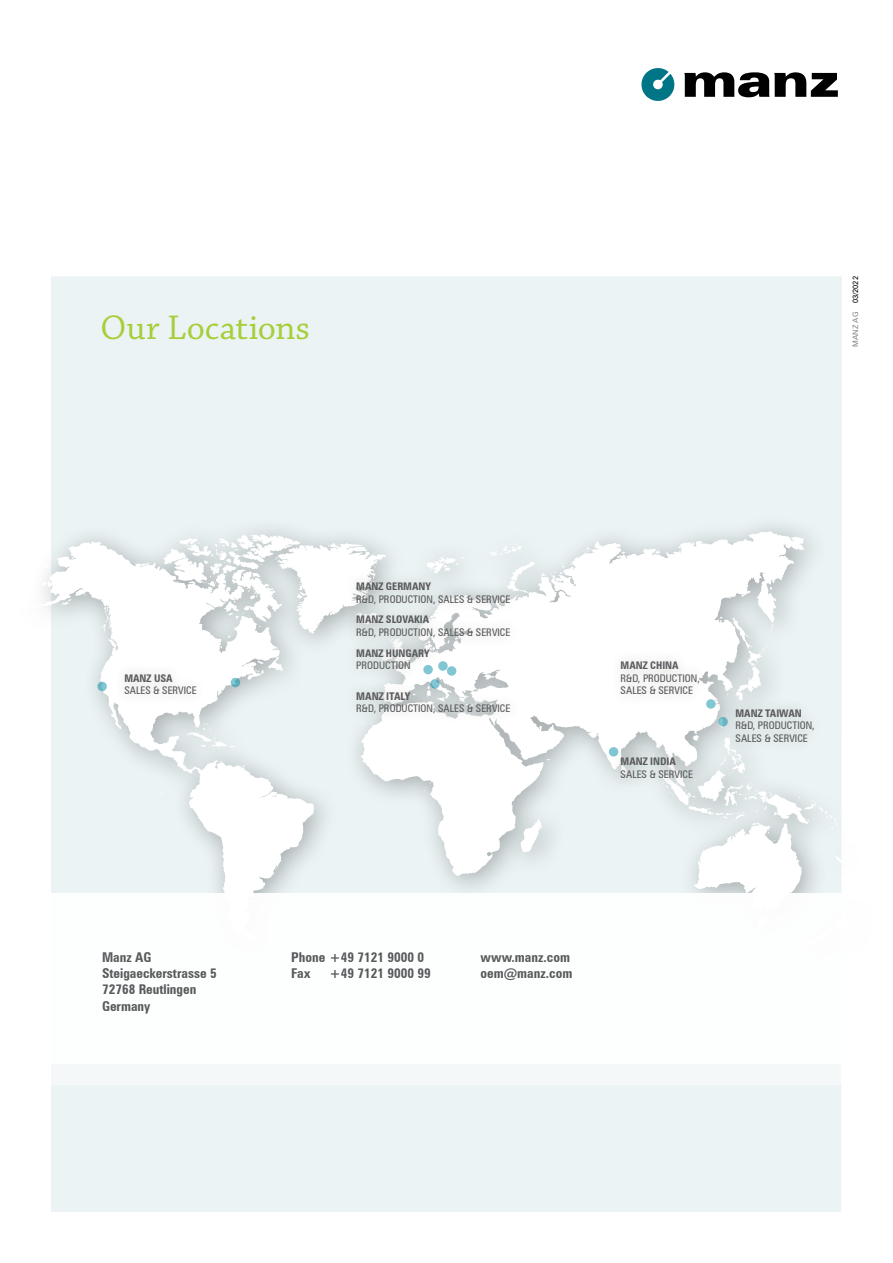
<style>
.page{position:relative;width:893px;height:1263px;background:#fff}
.page>*{position:absolute;margin:0;border:0;box-sizing:border-box;transform-origin:0 0}
.t1{font:36px "Chaparral Pro";letter-spacing:.005em;color:#a6ce39}
.t2{font:700 condensed 13.5px/16.2px "Zurich BT";color:#58595b}
.t3{font:700 condensed 10.65px "Zurich BT";color:#58595b}
.t4{font:condensed 10.5px/12.6px "Zurich BT";color:#58595b}
.t5{font:700 condensed 10.5px "Zurich BT";color:#58595b}
.t6{font:7.5px "Zurich BT";color:#808285}
.s1{color:#000}
</style>
<div class="page">
<div style="left:51px;top:276px;width:791px;height:936px;background:#ebf3f4"></div>
<svg style="left:684px;top:72px;width:154px;height:25px"></svg>
<svg style="left:641px;top:68px;width:34px;height:33px"></svg>
<div style="left:4px;top:513px;width:873px;height:460px;background:#000;opacity:.3"></div>
<svg style="left:9px;top:531px;width:844px;height:362px"></svg>
<svg style="left:231px;top:678px;width:9px;height:9px"></svg>
<svg style="left:706px;top:699px;width:10px;height:10px"></svg>
<svg style="left:447px;top:666px;width:9px;height:10px"></svg>
<svg style="left:438px;top:661px;width:10px;height:10px"></svg>
<svg style="left:718px;top:717px;width:10px;height:9px"></svg>
<div style="left:346px;top:571px;width:175px;height:43px;background:#584f42;opacity:.25"></div>
<div style="left:346px;top:638px;width:94px;height:43px;background:#584f42;opacity:.25"></div>
<div style="left:114px;top:663px;width:93px;height:43px;background:#fbfbfb"></div>
<div style="left:610px;top:746px;width:93px;height:43px;background:#584f42;opacity:.25"></div>
<div style="left:610px;top:650px;width:99px;height:56px;background:#f9f8f8"></div>
<div style="left:725px;top:698px;width:99px;height:55px;background:#e2e9ea"></div>
<div style="left:346px;top:604px;width:175px;height:43px;background:#584f42;opacity:.25"></div>
<div style="left:346px;top:681px;width:175px;height:43px;background:#584f42;opacity:.25"></div>
<svg style="left:430px;top:679px;width:10px;height:10px"></svg>
<svg style="left:97px;top:682px;width:10px;height:9px"></svg>
<div style="left:0;top:893px;width:893px;height:191px;background:#f4f8f9"></div>
<div style="left:0;top:893px;width:893px;height:170px;background:#fff"></div>
<h1 class="t1" style="left:101px;top:308px;width:211px">Our Locations</h1>
<p class="t6" style="left:851px;top:347px;width:72px;rotate:-90deg">MANZ AG <span class="s1">03</span><span class="s1">/20</span><span class="s1">22</span></p>
<p class="t5" style="left:124px;top:672px;width:50px">MANZ USA</p>
<p class="t4" style="left:124px;top:684px;width:74px">SALES &amp; SERVICE</p>
<p class="t5" style="left:356px;top:580px;width:76px">MANZ GERMANY</p>
<p class="t4" style="left:356px;top:593px;width:156px">R&amp;D, PRODUCTION, SALES &amp; SERVICE</p>
<p class="t5" style="left:356px;top:613px;width:75px">MANZ SLOVAKIA</p>
<p class="t4" style="left:356px;top:626px;width:156px">R&amp;D, PRODUCTION, SALES &amp; SERVICE</p>
<p class="t5" style="left:356px;top:646px;width:75px">MANZ HUNGARY</p>
<p class="t4" style="left:356px;top:659px;width:56px">PRODUCTION</p>
<p class="t3" style="left:356px;top:689px;width:56px">MANZ ITALY</p>
<p class="t4" style="left:356px;top:702px;width:156px">R&amp;D, PRODUCTION, SALES &amp; SERVICE</p>
<p class="t5" style="left:621px;top:659px;width:60px">MANZ CHINA</p>
<p class="t4" style="left:621px;top:672px;width:81px">R&amp;D, PRODUCTION,<br>SALES &amp; SERVICE</p>
<p class="t5" style="left:621px;top:755px;width:57px">MANZ INDIA</p>
<p class="t4" style="left:621px;top:768px;width:74px">SALES &amp; SERVICE</p>
<p class="t5" style="left:736px;top:706px;width:68px">MANZ TAIWAN</p>
<p class="t4" style="left:736px;top:719px;width:81px">R&amp;D, PRODUCTION,<br>SALES &amp; SERVICE</p>
<p class="t2" style="left:102px;top:949px;width:116px">Manz AG<br>Steigaeckerstrasse 5<br>72768 Reutlingen<br>Germany</p>
<p class="t2" style="left:291px;top:949px;width:134px">Phone +49 7121 9000 0<br>Fax</p>
<p class="t2" style="left:330px;top:965px;width:103px">+49 7121 9000 99</p>
<p class="t2" style="left:481px;top:949px;width:93px">www.manz.com oem@manz.com</p>
</div>
